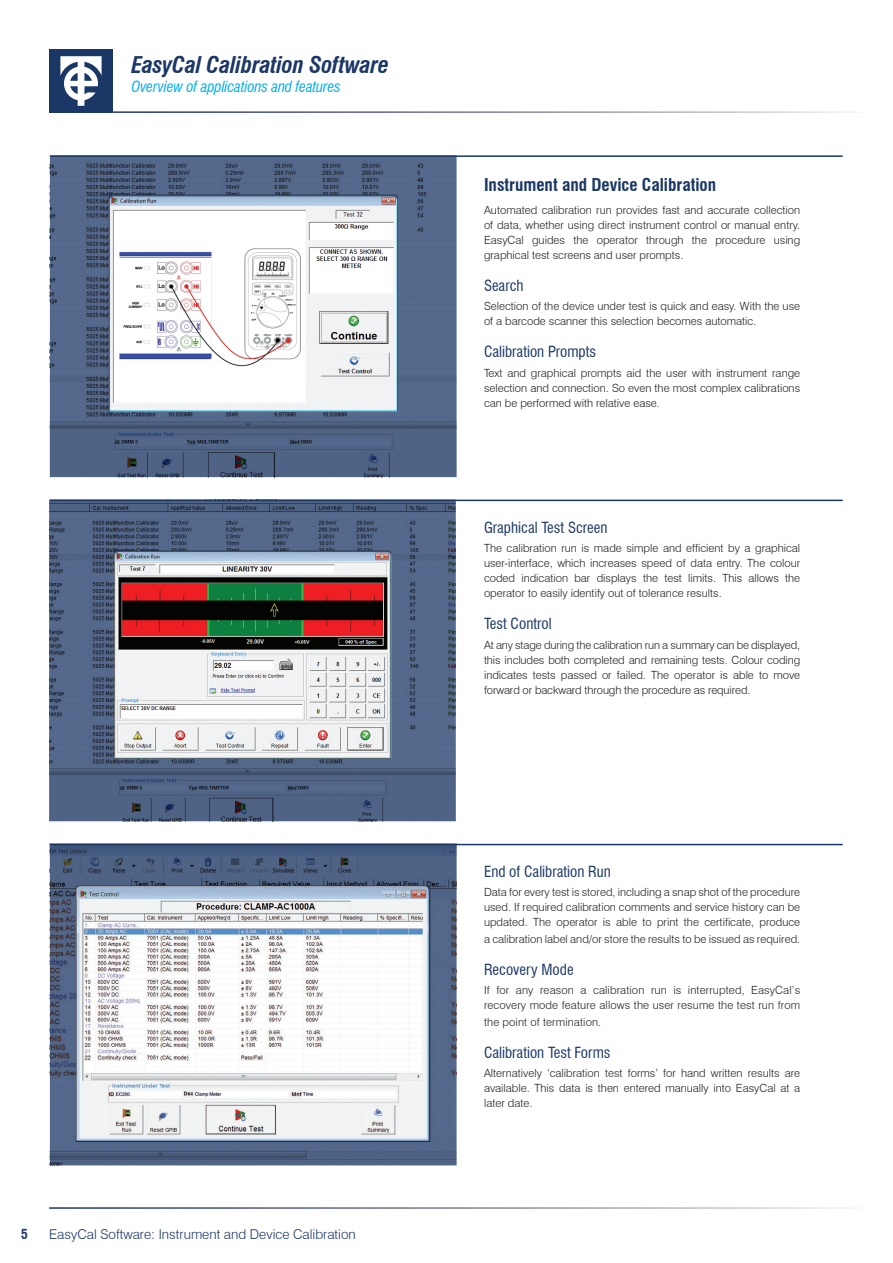
<style>
.page{position:relative;width:893px;height:1263px;background:#fff}
.page>*{position:absolute;margin:0;border:0;box-sizing:border-box;transform-origin:0 0}
.Head_L{font:italic 700 condensed 22.5px "Swiss 721 BT";letter-spacing:-.01em;color:#1b3766}
.t1{font:700 condensed 17.25px "Swiss 721 BT";color:#1b3766}
.t2{font:condensed 15px "Swiss 721 BT";color:#1b3766}
.SubHead_R{font:italic condensed 15px "Swiss 721 BT";letter-spacing:-.01em;color:#00aeef}
.foot_text_L{font:300 13.5px "Swiss 721 BT";color:#1b3766}
.t3{font:700 condensed 13.5px "Swiss 721 BT";color:#1b3766}
.t4{font:300 11.25px/15px "Swiss 721 BT";color:#231f20;text-align:justify}
</style>
<div class="page">
<div style="left:49px;top:49px;width:64px;height:64px;background:#1b3766"></div>
<svg style="left:60px;top:56px;width:42px;height:50px"></svg>
<svg style="left:50px;top:157px;width:407px;height:320px"></svg>
<svg style="left:49px;top:500px;width:407px;height:321px"></svg>
<svg style="left:50px;top:845px;width:407px;height:320px"></svg>
<hr style="left:50px;top:844px;width:793px;height:1px;background:#1b3766">
<hr style="left:50px;top:155px;width:793px;height:2px;background:#1b3766">
<hr style="left:50px;top:500px;width:793px;height:1px;background:#1b3766">
<p class="Head_L" style="left:131px;top:52px;width:259px">EasyCal Calibration Software</p>
<p class="SubHead_R" style="left:132px;top:78px;width:211px">Overview of applications and features</p>
<p class="t3" style="left:21px;top:1226px;width:8px">5</p>
<p class="foot_text_L" style="left:49px;top:1226px;width:308px">EasyCal Software: Instrument and Device Calibration</p>
<p class="t1" style="left:484px;top:174px;width:234px">Instrument and Device Calibration</p>
<p class="t4" style="left:484px;top:202px;width:318px">Automated calibration run provides fast and accurate collection of data, whether using direct instrument control or manual entry.<br>EasyCal guides the operator through the procedure using graphical test screens and user prompts.</p>
<p class="t2" style="left:484px;top:277px;width:41px">Search</p>
<p class="t4" style="left:484px;top:299px;width:318px">Selection of the device under test is quick and easy. With the use of a barcode scanner this selection becomes automatic.</p>
<p class="t2" style="left:484px;top:343px;width:114px">Calibration Prompts</p>
<p class="t4" style="left:484px;top:365px;width:318px">Text and graphical prompts aid the user with instrument range selection and connection. So even the most complex calibrations can be performed with relative ease.</p>
<p class="t2" style="left:484px;top:519px;width:125px">Graphical Test Screen</p>
<p class="t4" style="left:484px;top:541px;width:318px">The calibration run is made simple and efficient by a graphical user-interface, which increases speed of data entry. The colour coded indication bar displays the test limits. This allows the operator to easily identify out of tolerance results.</p>
<p class="t2" style="left:484px;top:615px;width:69px">Test Control</p>
<p class="t4" style="left:484px;top:637px;width:318px">At any stage during the calibration run a summary can be displayed, this includes both completed and remaining tests. Colour coding indicates tests passed or failed. The operator is able to move forward or backward through the procedure as required.</p>
<p class="t2" style="left:484px;top:863px;width:128px">End of Calibration Run</p>
<p class="t4" style="left:484px;top:885px;width:318px">Data for every test is stored, including a snap shot of the procedure used. If required calibration comments and service history can be updated. The operator is able to print the certificate, produce</p>
<p class="t4" style="left:484px;top:931px;width:318px">a calibration label and/or store the results to be issued as required.</p>
<p class="t2" style="left:484px;top:960px;width:91px">Recovery Mode</p>
<p class="t4" style="left:484px;top:983px;width:318px">If for any reason a calibration run is interrupted, EasyCal’s recovery mode feature allows the user resume the test run from</p>
<p class="t4" style="left:484px;top:1014px;width:119px">the point of termination.</p>
<p class="t2" style="left:484px;top:1043px;width:128px">Calibration Test Forms</p>
<p class="t4" style="left:484px;top:1065px;width:318px">Alternatively ‘calibration test forms’ for hand written results are available. This data is then entered manually into EasyCal at a later date.</p>
</div>
